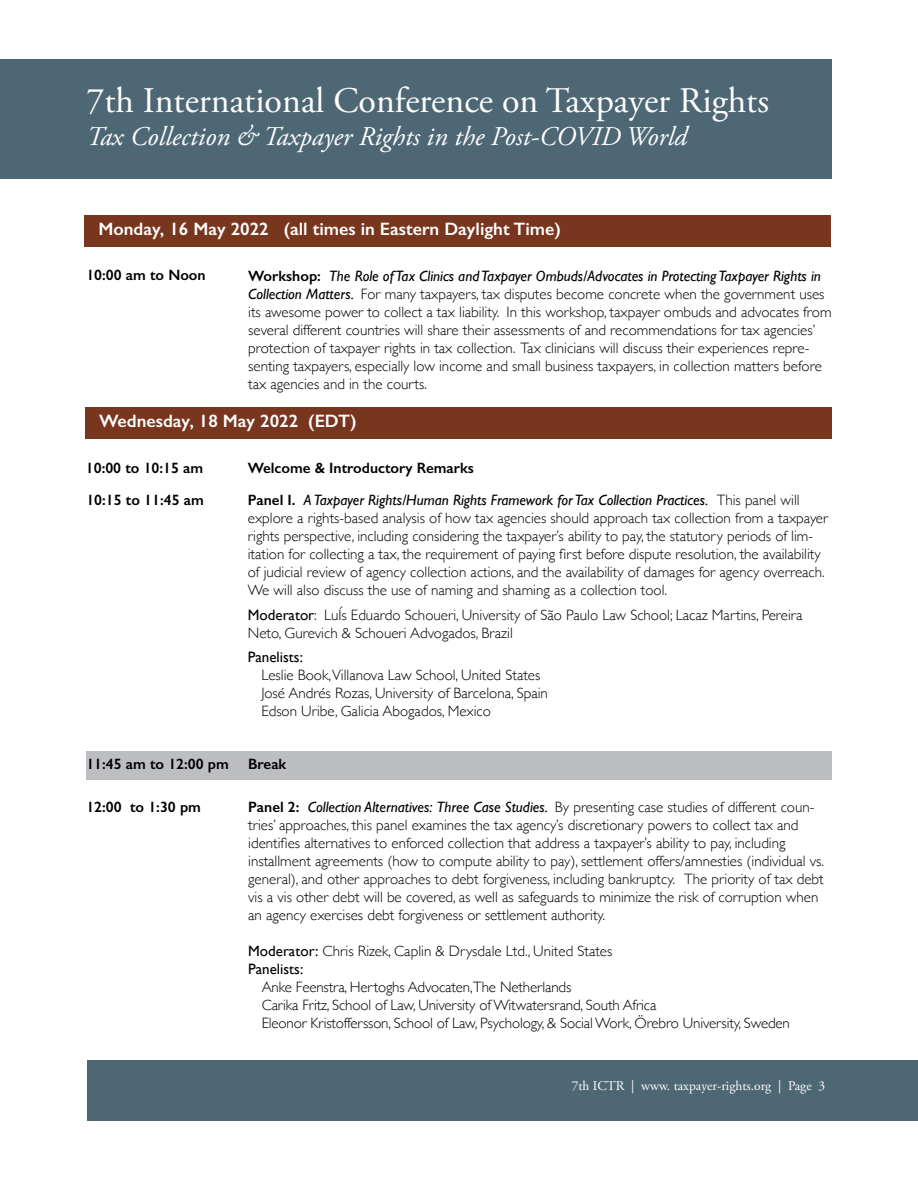
<style>
.page{position:relative;width:918px;height:1188px;background:#fff}
.page>*{position:absolute;margin:0;border:0;box-sizing:border-box;transform-origin:0 0}
.t1{font:36px "Adobe Garamond Pro";color:#fff}
.t2{font:italic 27px "Adobe Garamond Pro";color:#fff}
.t3{font:600 18px "Gill Sans";color:#fff}
.t4{font:300 15px/18px "Gill Sans";color:#000}
.t5{font:600 15px "Gill Sans";color:#000}
.t6{font:15px "Gill Sans";color:#000}
.t7{font:13.5px "Adobe Garamond Pro";color:#fff}
.s1{font-weight:600}
.s2{font-weight:400;font-style:italic}
.s3{font-weight:400}
</style>
<div class="page">
<div style="left:0;top:59px;width:832px;height:90px;background:#4e6775"></div>
<div style="left:0;top:98px;width:832px;height:81px;background:#4e6775"></div>
<div style="left:87px;top:1060px;width:831px;height:60px;background:#4e6775"></div>
<div style="left:85px;top:215px;width:746px;height:31px;background:#78361e"></div>
<div style="left:86px;top:407px;width:746px;height:32px;background:#78361e"></div>
<div style="left:86px;top:751px;width:162px;height:29px;background:#bdbec2"></div>
<div style="left:248px;top:751px;width:584px;height:29px;background:#bdbec2"></div>
<h1 class="t1" style="left:86px;top:79px;width:684px">7th International Conference on Taxpayer Rights</h1>
<h2 class="t2" style="left:86px;top:120px;width:602px">Tax Collection &amp; Taxpayer Rights in the Post-COVID World</h2>
<p class="t3" style="left:98px;top:218px;width:464px">Monday, 16 May 2022 (all times in Eastern Daylight Time)</p>
<p class="t5" style="left:86px;top:266px;width:121px">10:00 am to Noon</p>
<p class="t4" style="left:248px;top:267px;width:585px"><span class="s1">Workshop:</span> <span class="s2">The Role of Tax Clinics and Taxpayer Ombuds/Advocates in Protecting Taxpayer Rights in Collection Matters.</span> For many taxpayers, tax disputes become concrete when the government uses its awesome power to collect a tax liability. In this workshop, taxpayer ombuds and advocates from several different countries will share their assessments of and recommendations for tax agencies’ protection of taxpayer rights in tax collection. Tax clinicians will discuss their experiences repre&shy;senting taxpayers, especially low income and small business taxpayers, in collection matters before tax agencies and in the courts.</p>
<p class="t3" style="left:99px;top:410px;width:259px">Wednesday, 18 May 2022 (EDT)</p>
<p class="t5" style="left:86px;top:458px;width:119px">10:00 to 10:15 am</p>
<p class="t5" style="left:248px;top:459px;width:228px">Welcome &amp; Introductory Remarks</p>
<p class="t5" style="left:86px;top:491px;width:119px">10:15 to 11:45 am</p>
<p class="t4" style="left:248px;top:490px;width:582px"><span class="s1">Panel I.</span> <span class="s2">A Taxpayer Rights/Human Rights Framework for Tax Collection Practices.</span> This panel will explore a rights-based analysis of how tax agencies should approach tax collection from a taxpayer rights perspective, including considering the taxpayer’s ability to pay, the statutory periods of lim&shy;itation for collecting a tax, the requirement of paying first before dispute resolution, the availability of judicial review of agency collection actions, and the availability of damages for agency overreach.<br>We will also discuss the use of naming and shaming as a collection tool.</p>
<p class="t4" style="left:248px;top:605px;width:556px"><span class="s3">Moderator</span>: LuÍs Eduardo Schoueri, University of São Paulo Law School; Lacaz Martins, Pereira<br>Neto, Gurevich &amp; Schoueri Advogados, Brazil</p>
<p class="t6" style="left:248px;top:649px;width:57px">Panelists:</p>
<p class="t4" style="left:261px;top:666px;width:288px">Leslie Book,Villanova Law School, United States<br>José Andrés Rozas, University of Barcelona, Spain<br>Edson Uribe, Galicia Abogados, Mexico</p>
<p class="t5" style="left:86px;top:755px;width:144px">11:45 am to 12:00 pm</p>
<p class="t5" style="left:248px;top:755px;width:40px">Break</p>
<p class="t5" style="left:86px;top:798px;width:116px">12:00 to 1:30 pm</p>
<p class="t4" style="left:248px;top:798px;width:578px"><span class="s1">Panel 2:</span> <span class="s2">Collection Alternatives: Three Case Studies.</span> By presenting case studies of different coun&shy;tries’ approaches, this panel examines the tax agency’s discretionary powers to collect tax and identifies alternatives to enforced collection that address a taxpayer’s ability to pay, including installment agreements (how to compute ability to pay), settlement offers/amnesties (individual vs. general), and other approaches to debt forgiveness, including bankruptcy. The priority of tax debt vis a vis other debt will be covered, as well as safeguards to minimize the risk of corruption when an agency exercises debt forgiveness or settlement authority.</p>
<p class="t4" style="left:248px;top:942px;width:366px"><span class="s3">Moderator:</span> Chris Rizek, Caplin &amp; Drysdale Ltd., United States<br><span class="s3">Panelists:</span></p>
<p class="t4" style="left:262px;top:978px;width:530px">Anke Feenstra, Hertoghs Advocaten,The Netherlands<br>Carika Fritz, School of Law, University of Witwatersrand, South Africa<br>Eleonor Kristoffersson, School of Law, Psychology, &amp; Social Work, Örebro University, Sweden</p>
<p class="t7" style="left:572px;top:1077px;width:255px">7th ICTR | www. taxpayer-rights.org | Page 3</p>
</div>
